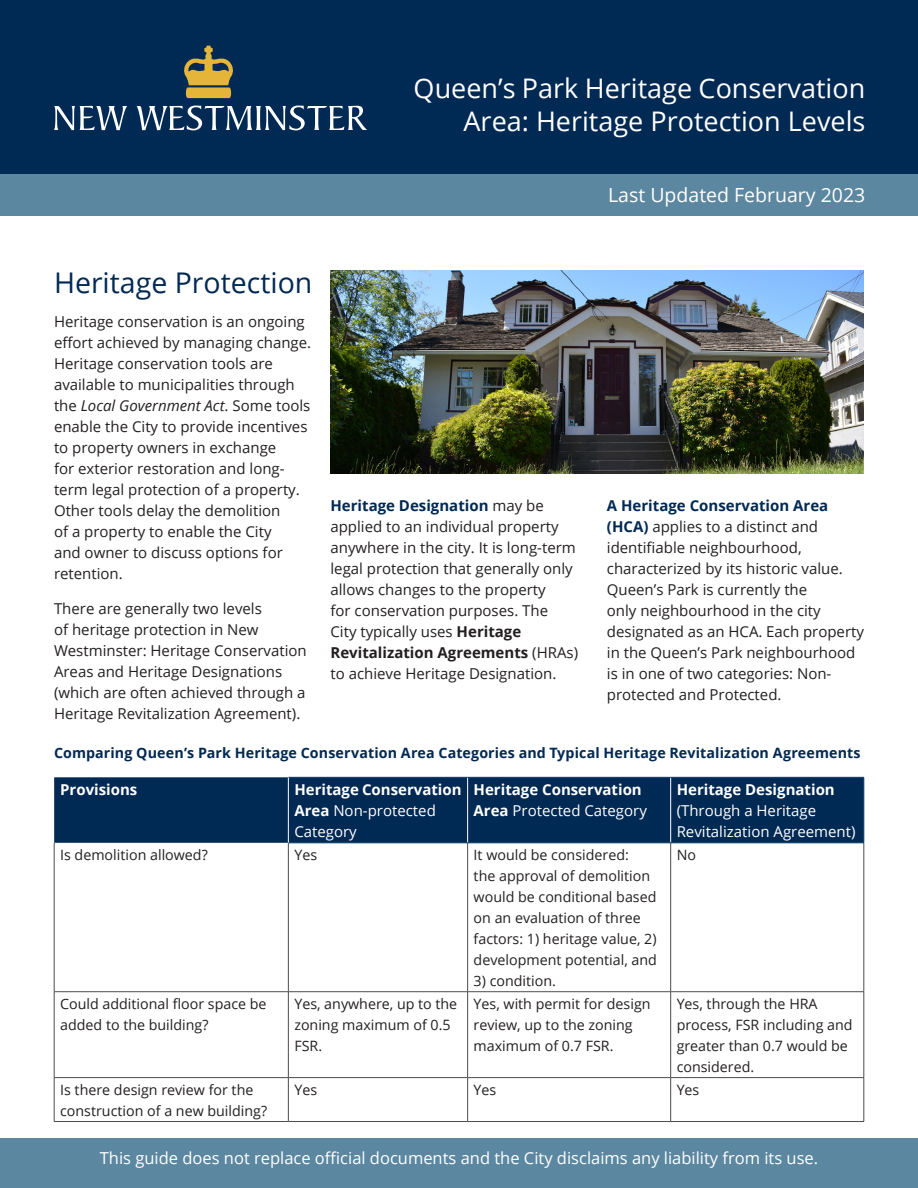
<style>
.page{position:relative;width:918px;height:1188px;background:#fff}
.page>*{position:absolute;margin:0;border:0;box-sizing:border-box;transform-origin:0 0}
.Body_Text{font:28.5px "Open Sans";color:#002953}
.t1{font:27px/32.4px "Open Sans";color:#fff;text-align:right}
.Date{font:19.5px "Open Sans";color:#fff}
.t2{font:16.5px "Open Sans";color:#fff}
.Body_Text-2{font:15px/21px "Open Sans";color:#231f20}
.Body_Text-3{font:700 15px/21px "Open Sans";color:#fff}
.Body_Text-4{font:15px/21px "Open Sans";color:#fff}
.Body_Text-5{font:14.25px/21px "Open Sans";color:#231f20}
.Subheading{font:700 14.25px "Open Sans";letter-spacing:.01em;color:#002953}
.s1{font-style:italic}
.s2{font-weight:700;color:#002953}
.s3{font-weight:700}
.s4{font-weight:400}
</style>
<div class="page">
<div style="left:0;top:0;width:918px;height:174px;background:#002953"></div>
<div style="left:0;top:174px;width:918px;height:42px;background:#5c87a1"></div>
<svg style="left:54px;top:106px;width:313px;height:25px"></svg>
<svg style="left:184px;top:46px;width:49px;height:52px"></svg>
<div style="left:0;top:1138px;width:918px;height:50px;background:#5c87a1"></div>
<div style="left:54px;top:777px;width:810px;height:66px;background:#002953"></div>
<hr style="left:54px;top:843px;width:1px;height:149px;background:#4b4c4d">
<hr style="left:288px;top:843px;width:1px;height:149px;background:#4b4c4d">
<hr style="left:467px;top:843px;width:1px;height:149px;background:#4b4c4d">
<hr style="left:670px;top:843px;width:1px;height:149px;background:#4b4c4d">
<hr style="left:864px;top:843px;width:1px;height:149px;background:#4b4c4d">
<hr style="left:54px;top:991px;width:234px;height:1px;background:#4b4c4d">
<hr style="left:54px;top:992px;width:1px;height:85px;background:#4b4c4d">
<hr style="left:288px;top:991px;width:180px;height:1px;background:#4b4c4d">
<hr style="left:288px;top:992px;width:1px;height:85px;background:#4b4c4d">
<hr style="left:468px;top:991px;width:203px;height:1px;background:#4b4c4d">
<hr style="left:467px;top:992px;width:1px;height:85px;background:#4b4c4d">
<hr style="left:671px;top:991px;width:193px;height:1px;background:#4b4c4d">
<hr style="left:670px;top:992px;width:1px;height:85px;background:#4b4c4d">
<hr style="left:864px;top:992px;width:1px;height:85px;background:#4b4c4d">
<hr style="left:54px;top:1077px;width:234px;height:1px;background:#4b4c4d">
<hr style="left:54px;top:1078px;width:1px;height:43px;background:#4b4c4d">
<hr style="left:288px;top:1077px;width:180px;height:1px;background:#4b4c4d">
<hr style="left:288px;top:1078px;width:1px;height:43px;background:#4b4c4d">
<hr style="left:468px;top:1077px;width:203px;height:1px;background:#4b4c4d">
<hr style="left:467px;top:1078px;width:1px;height:43px;background:#4b4c4d">
<hr style="left:671px;top:1077px;width:193px;height:1px;background:#4b4c4d">
<hr style="left:670px;top:1078px;width:1px;height:43px;background:#4b4c4d">
<hr style="left:864px;top:1078px;width:1px;height:43px;background:#4b4c4d">
<hr style="left:54px;top:1121px;width:234px;height:1px;background:#4b4c4d">
<hr style="left:288px;top:1121px;width:180px;height:1px;background:#4b4c4d">
<hr style="left:468px;top:1121px;width:203px;height:1px;background:#4b4c4d">
<hr style="left:671px;top:1121px;width:193px;height:1px;background:#4b4c4d">
<hr style="left:467px;top:778px;width:1px;height:65px;background:#fff">
<hr style="left:670px;top:778px;width:1px;height:65px;background:#fff">
<hr style="left:288px;top:777px;width:180px;height:1px;background:#033f68">
<hr style="left:468px;top:777px;width:203px;height:1px;background:#033f68">
<hr style="left:671px;top:777px;width:193px;height:1px;background:#033f68">
<hr style="left:864px;top:778px;width:1px;height:65px;background:#033f68">
<hr style="left:288px;top:843px;width:180px;height:1px;background:#033f68">
<hr style="left:468px;top:843px;width:203px;height:1px;background:#033f68">
<hr style="left:671px;top:843px;width:193px;height:1px;background:#033f68">
<hr style="left:288px;top:778px;width:1px;height:65px;background:#fff">
<img style="left:330px;top:270px;width:534px;height:204px">
<p class="t1" style="left:414px;top:71px;width:453px">Queen’s Park Heritage Conservation<br>Area: Heritage Protection Levels</p>
<p class="Body_Text" style="left:54px;top:263px;width:260px">Heritage Protection</p>
<p class="Body_Text-2" style="left:54px;top:311px;width:259px">Heritage conservation is an ongoing effort achieved by managing change.<br>Heritage conservation tools are available to municipalities through the <span class="s1">Local Government Act</span>. Some tools enable the City to provide incentives to property owners in exchange<br>for exterior restoration and long&shy;term legal protection of a property.<br>Other tools delay the demolition<br>of a property to enable the City<br>and owner to discuss options for retention.</p>
<p class="Body_Text-2" style="left:54px;top:598px;width:254px">There are generally two levels<br>of heritage protection in New Westminster: Heritage Conservation Areas and Heritage Designations (which are often achieved through a Heritage Revitalization Agreement).</p>
<p class="Body_Text-2" style="left:330px;top:494px;width:249px"><span class="s2">Heritage Designation</span> may be applied to an individual property anywhere in the city. It is long-term legal protection that generally only allows changes to the property<br>for conservation purposes. The<br>City typically uses <span class="s3">Heritage Revitalization Agreements</span> (HRAs) to achieve Heritage Designation.</p>
<p class="Date" style="left:608px;top:182px;width:259px">Last Updated February 2023</p>
<p class="Body_Text-2" style="left:607px;top:494px;width:259px"><span class="s2">A Heritage Conservation Area (HCA)</span> applies to a distinct and identifiable neighbourhood, characterized by its historic value.<br>Queen’s Park is currently the<br>only neighbourhood in the city designated as an HCA. Each property in the Queen’s Park neighbourhood is in one of two categories: Non&shy;protected and Protected.</p>
<p class="Subheading" style="left:54px;top:742px;width:808px">Comparing Queen’s Park Heritage Conservation Area Categories and Typical Heritage Revitalization Agreements</p>
<p class="Body_Text-3" style="left:60px;top:778px;width:79px">Provisions</p>
<p class="Body_Text-3" style="left:294px;top:778px;width:169px">Heritage Conservation<br>Area <span class="s4">Non-protected<br>Category</span></p>
<p class="Body_Text-3" style="left:474px;top:778px;width:175px">Heritage Conservation<br>Area <span class="s4">Protected Category</span></p>
<p class="Body_Text-4" style="left:677px;top:778px;width:180px"><span class="s3">Heritage Designation </span>(Through a Heritage<br>Revitalization Agreement)</p>
<p class="Body_Text-5" style="left:60px;top:844px;width:149px">Is demolition allowed?</p>
<p class="Body_Text-5" style="left:294px;top:844px;width:24px">Yes</p>
<p class="Body_Text-5" style="left:474px;top:844px;width:185px">It would be considered:<br>the approval of demolition would be conditional based on an evaluation of three factors: 1) heritage value, 2) development potential, and</p>
<p class="Body_Text-5" style="left:474px;top:970px;width:84px">3) condition.</p>
<p class="Body_Text-5" style="left:677px;top:844px;width:21px">No</p>
<p class="Body_Text-5" style="left:60px;top:993px;width:208px">Could additional floor space be added to the building?</p>
<p class="Body_Text-5" style="left:294px;top:993px;width:164px">Yes, anywhere, up to the zoning maximum of 0.5<br>FSR.</p>
<p class="Body_Text-5" style="left:474px;top:993px;width:178px">Yes, with permit for design review, up to the zoning maximum of 0.7 FSR.</p>
<p class="Body_Text-5" style="left:677px;top:993px;width:177px">Yes, through the HRA process, FSR including and greater than 0.7 would be considered.</p>
<p class="Body_Text-5" style="left:60px;top:1078px;width:209px">Is there design review for the construction of a new building?</p>
<p class="Body_Text-5" style="left:294px;top:1078px;width:24px">Yes</p>
<p class="Body_Text-5" style="left:474px;top:1078px;width:24px">Yes</p>
<p class="Body_Text-5" style="left:677px;top:1078px;width:24px">Yes</p>
<p class="t2" style="left:100px;top:1147px;width:720px">This guide does not replace official documents and the City disclaims any liability from its use.</p>
</div>
